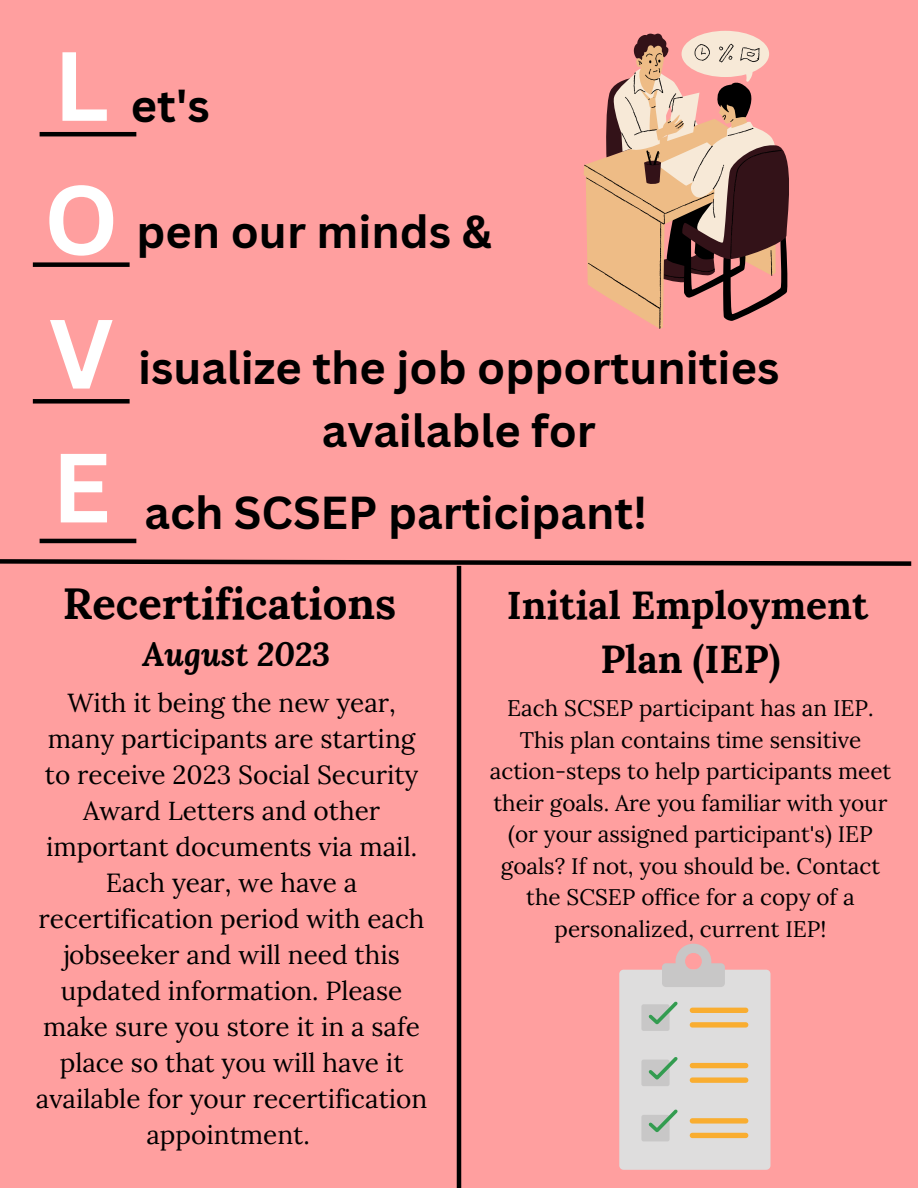
<style>
.page{position:relative;width:918px;height:1188px;background:#ff9f9f}
.page>*{position:absolute;margin:0;border:0;box-sizing:border-box;transform-origin:0 0}
.t1{font:700 96px/133.8px "Canva Sans";color:#fff;text-align:justify}
.t2{font:700 45px/62.8px "Canva Sans";color:#000;text-align:center}
.t3{font:700 43.5px "Lora";color:#000}
.t4{font:700 39px/54px "Lora";color:#000;text-align:center}
.t5{font:italic 700 33px "Lora";color:#000}
.t6{font:26.1px/36px "Lora";color:#000;text-align:center}
.t7{font:22.5px/31.5px "Lora";color:#000;text-align:center}
</style>
<div class="page">
<hr style="left:40px;top:132px;width:96px;height:4px;background:#000">
<div style="left:33px;top:262px;width:97px;height:5px;background:#000"></div>
<div style="left:33px;top:399px;width:97px;height:5px;background:#000"></div>
<hr style="left:40px;top:539px;width:96px;height:4px;background:#000">
<svg style="left:636px;top:31px;width:153px;height:265px"></svg>
<svg style="left:584px;top:44px;width:198px;height:285px"></svg>
<svg style="left:0;top:559px;width:912px;height:9px"></svg>
<hr style="left:457px;top:566px;width:4px;height:622px;background:#000">
<div style="left:619px;top:970px;width:151px;height:200px;background:#dedddd;border-radius:4px"></div>
<div style="left:641px;top:1004px;width:29px;height:27px;background:#c8c7c7;border-radius:2px"></div>
<div style="left:690px;top:1008px;width:58px;height:5px;background:#f9ad30;border-radius:3px"></div>
<div style="left:690px;top:1022px;width:58px;height:6px;background:#f9ad30;border-radius:3px"></div>
<div style="left:641px;top:1060px;width:29px;height:26px;background:#c8c7c7;border-radius:2px"></div>
<div style="left:690px;top:1063px;width:58px;height:5px;background:#f9ad30;border-radius:3px"></div>
<div style="left:690px;top:1077px;width:58px;height:6px;background:#f9ad30;border-radius:3px"></div>
<div style="left:641px;top:1115px;width:29px;height:26px;background:#c8c7c7;border-radius:2px"></div>
<div style="left:690px;top:1118px;width:58px;height:6px;background:#f9ad30;border-radius:3px"></div>
<div style="left:690px;top:1133px;width:58px;height:5px;background:#f9ad30;border-radius:3px"></div>
<svg style="left:662px;top:944px;width:63px;height:43px"></svg>
<svg style="left:648px;top:1001px;width:30px;height:24px"></svg>
<svg style="left:648px;top:1057px;width:30px;height:23px"></svg>
<svg style="left:648px;top:1109px;width:30px;height:23px"></svg>
<h1 class="t1" style="left:44px;top:17px;width:76px">L O V E</h1>
<h2 class="t2" style="left:131px;top:73px;width:80px">et's</h2>
<h2 class="t2" style="left:137px;top:199px;width:357px">pen our minds &amp;</h2>
<h2 class="t2" style="left:138px;top:335px;width:643px">isualize the job opportunities available for</h2>
<h2 class="t2" style="left:145px;top:480px;width:504px">ach SCSEP participant!</h2>
<h3 class="t3" style="left:63px;top:575px;width:335px">Recertifications</h3>
<p class="t5" style="left:142px;top:632px;width:189px">August 2023</p>
<p class="t6" style="left:36px;top:685px;width:393px">With it being the new year, many participants are starting to receive 2023 Social Security<br>Award Letters and other important documents via mail.<br>Each year, we have a recertification period with each jobseeker and will need this updated information. Please make sure you store it in a safe place so that you will have it available for your recertification appointment.</p>
<h3 class="t4" style="left:507px;top:578px;width:363px">Initial Employment<br>Plan (IEP)</h3>
<p class="t7" style="left:490px;top:692px;width:403px">Each SCSEP participant has an IEP.<br>This plan contains time sensitive action-steps to help participants meet their goals. Are you familiar with your (or your assigned participant's) IEP goals? If not, you should be. Contact the SCSEP office for a copy of a personalized, current IEP!</p>
</div>
